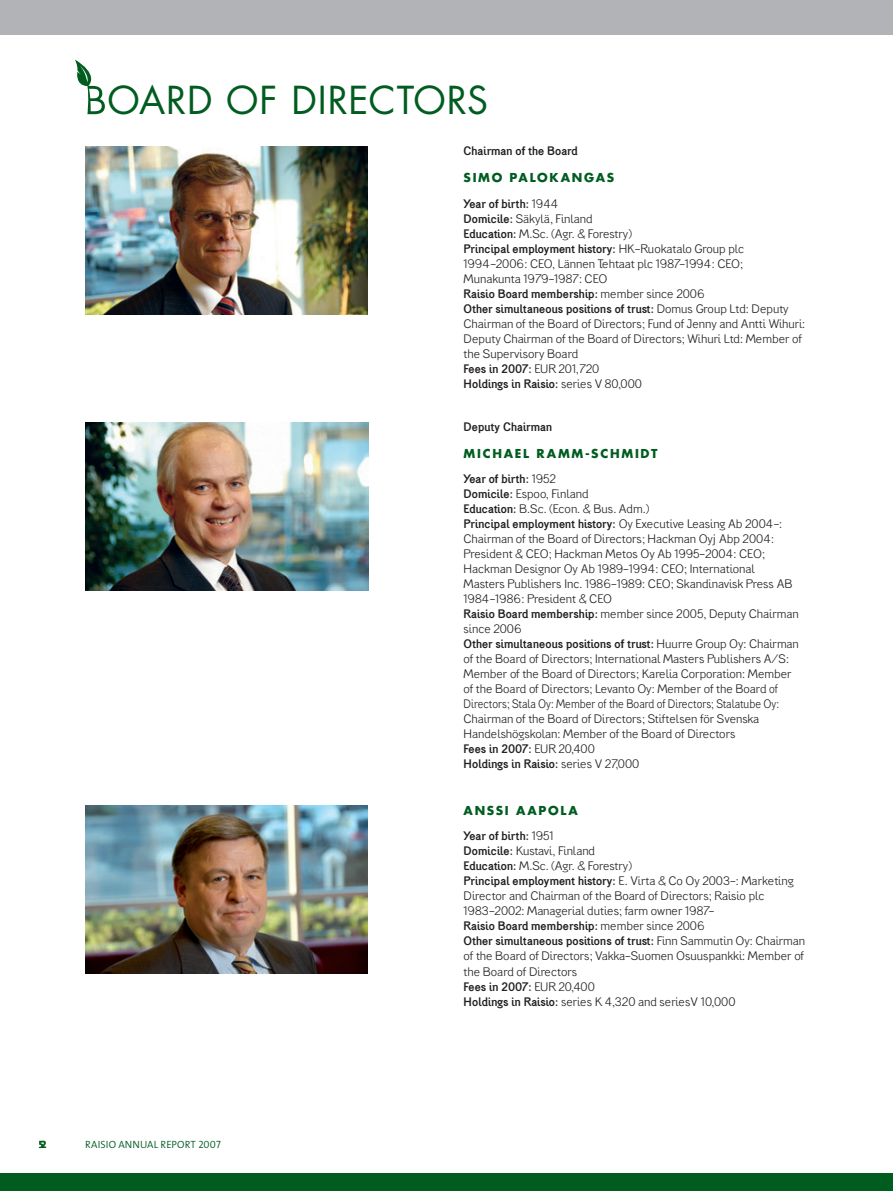
<style>
.page{position:relative;width:893px;height:1191px;background:#fff}
.page>*{position:absolute;margin:0;border:0;box-sizing:border-box;transform-origin:0 0}
.t1{font:37.5px "Futura";color:#015c20}
.t2{font:12px/15px "Generation Gothic Lig";color:#231f20}
.t3{font:12px/15px "Generation Gothic Med";letter-spacing:.01em;color:#231f20}
.t4{font:700 12px "Futura";letter-spacing:.145em;color:#015c20}
.t5{font:10.5px "The Sans Semi Light Caps";letter-spacing:.01em;color:#015c20}
.t6{font:10.5px "The Sans Bold Caps";color:#015c20}
.s1{font-family:"Generation Gothic Lig"}
.s2{font-family:"Generation Gothic Med"}
</style>
<div class="page">
<div style="left:0;top:1174px;width:893px;height:17px;background:#015c20"></div>
<div style="left:0;top:0;width:893px;height:34px;background:#b2b3b7"></div>
<img style="left:86px;top:147px;width:282px;height:168px">
<img style="left:86px;top:422px;width:282px;height:168px">
<img style="left:85px;top:806px;width:283px;height:168px">
<svg style="left:75px;top:59px;width:30px;height:55px"></svg>
<h1 class="t1" style="left:107px;top:76px;width:27px">OARD</h1>
<h1 class="t1" style="left:226px;top:76px;width:114px">OF DIRECTORS</h1>
<p class="t6" style="left:39px;top:1136px;width:9px">52</p>
<p class="t5" style="left:85px;top:1136px;width:137px">RAISIO ANNUAL REPORT 2007</p>
<p class="t3" style="left:464px;top:143px;width:116px">Chairman of the Board</p>
<p class="t4" style="left:464px;top:169px;width:20px">SIMO</p>
<p class="t4" style="left:510px;top:169px;width:21px">PALOKANGAS</p>
<p class="t3" style="left:464px;top:196px;width:96px">Year of birth: <span class="s1">1944</span></p>
<p class="t2" style="left:464px;top:211px;width:170px"><span class="s2">Domicile:</span> Säkylä, Finland<br><span class="s2">Education:</span> M.Sc. (Agr. &amp; Forestry)</p>
<p class="t3" style="left:464px;top:241px;width:282px">Principal employment history: <span class="s1">HK-Ruokatalo Group plc</span></p>
<p class="t2" style="left:464px;top:256px;width:281px">1994-2006: CEO, Lännen Tehtaat plc 1987-1994: CEO;<br>Munakunta 1979-1987: CEO</p>
<p class="t3" style="left:464px;top:286px;width:327px">Raisio Board membership: <span class="s1">member since 2006<br></span>Other simultaneous positions of trust: <span class="s1">Domus Group Ltd: Deputy</span></p>
<p class="t2" style="left:464px;top:316px;width:343px">Chairman of the Board of Directors; Fund of Jenny and Antti Wihuri:<br>Deputy Chairman of the Board of Directors; Wihuri Ltd: Member of the Supervisory Board</p>
<p class="t3" style="left:464px;top:361px;width:180px">Fees in 2007: <span class="s1">EUR 201,720<br></span>Holdings in Raisio: <span class="s1">series V 80,000</span></p>
<p class="t3" style="left:464px;top:419px;width:90px">Deputy Chairman</p>
<p class="t4" style="left:464px;top:445px;width:24px">MICHAEL</p>
<p class="t4" style="left:536px;top:445px;width:24px">RAMM</p>
<p class="t4" style="left:585px;top:445px;width:26px">-SCHMIDT</p>
<p class="t3" style="left:464px;top:472px;width:94px">Year of birth: <span class="s1">1952</span></p>
<p class="t2" style="left:464px;top:487px;width:187px"><span class="s2">Domicile:</span> Espoo, Finland<br><span class="s2">Education:</span> B.Sc. (Econ. &amp; Bus. Adm.)</p>
<p class="t3" style="left:464px;top:517px;width:320px">Principal employment history: <span class="s1">Oy Executive Leasing Ab 2004-:</span></p>
<p class="t2" style="left:464px;top:532px;width:337px">Chairman of the Board of Directors; Hackman Oyj Abp 2004:<br>President &amp; CEO; Hackman Metos Oy Ab 1995-2004: CEO; Hackman Designor Oy Ab 1989-1994: CEO; International Masters Publishers Inc. 1986-1989: CEO; Skandinavisk Press AB 1984-1986: President &amp; CEO<br><span class="s2">Raisio Board membership:</span> member since 2005, Deputy Chairman since 2006</p>
<p class="t3" style="left:464px;top:637px;width:337px">Other simultaneous positions of trust: <span class="s1">Huurre Group Oy: Chairman</span></p>
<p class="t2" style="left:464px;top:652px;width:329px">of the Board of Directors; International Masters Publishers A/S:<br>Member of the Board of Directors; Karelia Corporation: Member of the Board of Directors; Levanto Oy: Member of the Board of Directors; Stala Oy: Member of the Board of Directors; Stalatube Oy:<br>Chairman of the Board of Directors; Stiftelsen för Svenska Handelshögskolan: Member of the Board of Directors</p>
<p class="t3" style="left:464px;top:742px;width:177px">Fees in 2007: <span class="s1">EUR 20,400<br></span>Holdings in Raisio: <span class="s1">series V 27,000</span></p>
<p class="t4" style="left:464px;top:802px;width:21px">ANSSI</p>
<p class="t4" style="left:516px;top:802px;width:23px">AAPOLA</p>
<p class="t3" style="left:464px;top:829px;width:92px">Year of birth: <span class="s1">1951</span></p>
<p class="t2" style="left:464px;top:844px;width:170px"><span class="s2">Domicile:</span> Kustavi, Finland<br><span class="s2">Education:</span> M.Sc. (Agr. &amp; Forestry)</p>
<p class="t3" style="left:464px;top:874px;width:332px">Principal employment history: <span class="s1">E. Virta &amp; Co Oy 2003-: Marketing</span></p>
<p class="t2" style="left:464px;top:889px;width:302px">Director and Chairman of the Board of Directors; Raisio plc<br>1983-2002: Managerial duties; farm owner 1987-</p>
<p class="t3" style="left:464px;top:919px;width:343px">Raisio Board membership: <span class="s1">member since 2006<br></span>Other simultaneous positions of trust: <span class="s1">Finn Sammutin Oy: Chairman</span></p>
<p class="t2" style="left:464px;top:949px;width:342px">of the Board of Directors; Vakka-Suomen Osuuspankki: Member of the Board of Directors</p>
<p class="t3" style="left:464px;top:979px;width:133px">Fees in 2007: <span class="s1">EUR 20,400</span></p>
<p class="t2" style="left:464px;top:994px;width:273px"><span class="s2">Holdings in Raisio:</span> series K 4,320 and seriesV 10,000</p>
</div>
